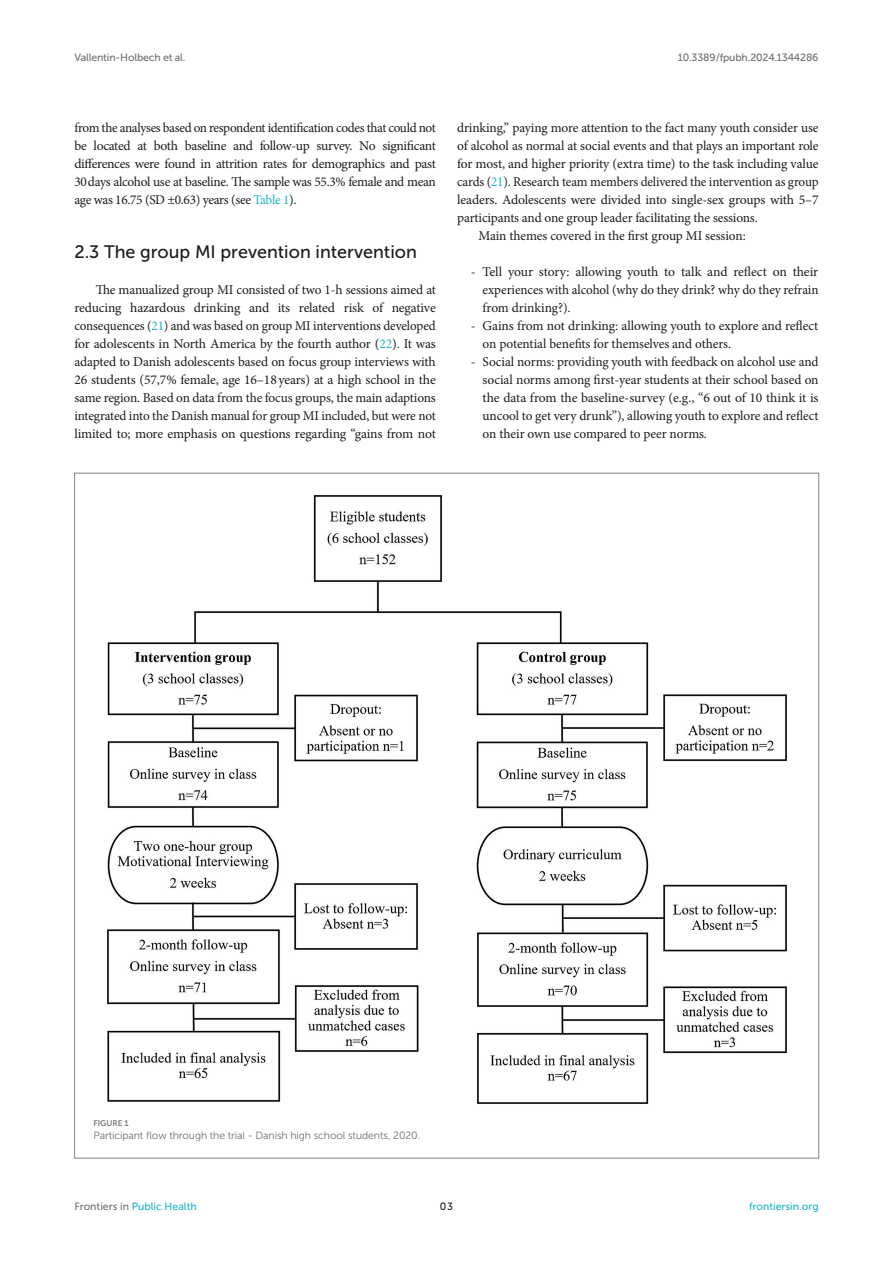
<style>
.page{position:relative;width:893px;height:1263px;background:#fff}
.page>*{position:absolute;margin:0;border:0;box-sizing:border-box;transform-origin:0 0}
.HEAD_2{font:18px "Museo Sans 500";color:#1b1c1b}
.TEXT_FLUSH{font:13.5px/18px "Minion Pro";letter-spacing:-.02em;color:#1b1c1b;text-align:justify}
.BL_BLW{font:13.5px/18px "Minion Pro";letter-spacing:-.01em;color:#1b1c1b;text-align:justify}
.BL_ABW{font:13.5px/18px "Minion Pro";letter-spacing:-.005em;color:#1b1c1b;text-align:justify}
.BL_MID{font:13.5px/18px "Minion Pro";letter-spacing:-.005em;color:#1b1c1b}
.TEXT{font:13.5px "Minion Pro";letter-spacing:-.005em;color:#1b1c1b}
.FIG_LEG{font:10.5px "Museo Sans 300";letter-spacing:-.01em;color:#706f70}
.t1{font:10.5px "Museo Sans 500";letter-spacing:-.015em;color:#706f70}
.t2{font:10.5px "Museo Sans 500";color:#1db5c3}
.t3{font:10.5px "Museo Sans 500";color:#1b1c1b}
.FIG_HD{font:8.25px "Museo Sans 700";letter-spacing:-.01em;color:#7e7f7f}
.s1{color:#1db5c3}
.s2{color:#706f70}
</style>
<div class="page">
<img style="left:107px;top:495px;width:680px;height:609px">
<p class="t1" style="left:74px;top:51px;width:112px">Vallentin-Holbech et al.</p>
<p class="t1" style="left:678px;top:51px;width:142px">10.3389/fpubh.2024.1344286</p>
<p class="TEXT_FLUSH" style="left:74px;top:119px;width:363px">from the analyses based on respondent identification codes that could not be located at both baseline and follow-up survey. No significant differences were found in attrition rates for demographics and past 30days alcohol use at baseline. The sample was 55.3% female and mean age was 16.75 (SD ±0.63) years (see <span class="s1">Table 1</span>).</p>
<p class="HEAD_2" style="left:74px;top:242px;width:344px">2.3 The group MI prevention intervention</p>
<p class="TEXT_FLUSH" style="left:74px;top:281px;width:363px;text-indent:21px">The manualized group MI consisted of two 1-h sessions aimed at reducing hazardous drinking and its related risk of negative consequences (<span class="s1">21</span>) and was based on group MI interventions developed for adolescents in North America by the fourth author (<span class="s1">22</span>). It was adapted to Danish adolescents based on focus group interviews with 26 students (57,7% female, age 16–18years) at a high school in the same region. Based on data from the focus groups, the main adaptions integrated into the Danish manual for group MI included, but were not limited to; more emphasis on questions regarding “gains from not</p>
<p class="TEXT_FLUSH" style="left:457px;top:119px;width:363px">drinking,” paying more attention to the fact many youth consider use of alcohol as normal at social events and that plays an important role for most, and higher priority (extra time) to the task including value cards (<span class="s1">21</span>). Research team members delivered the intervention as group leaders. Adolescents were divided into single-sex groups with 5–7 participants and one group leader facilitating the sessions.</p>
<p class="TEXT" style="left:478px;top:227px;width:269px">Main themes covered in the first group MI session:</p>
<p class="BL_ABW" style="left:483px;top:263px;width:337px;text-indent:-12px">- Tell your story: allowing youth to talk and reflect on their experiences with alcohol (why do they drink? why do they refrain from drinking?).</p>
<p class="BL_MID" style="left:483px;top:317px;width:337px;text-indent:-12px">- Gains from not drinking: allowing youth to explore and reflect on potential benefits for themselves and others.</p>
<p class="BL_BLW" style="left:483px;top:353px;width:337px;text-indent:-12px">- Social norms: providing youth with feedback on alcohol use and social norms among first-year students at their school based on the data from the baseline-survey (e.g., “6 out of 10 think it is uncool to get very drunk”), allowing youth to explore and reflect on their own use compared to peer norms.</p>
<p class="FIG_HD" style="left:94px;top:1118px;width:37px">FIGURE 1</p>
<p class="FIG_LEG" style="left:94px;top:1130px;width:328px">Participant flow through the trial - Danish high school students, 2020.</p>
<p class="t2" style="left:74px;top:1200px;width:124px"><span class="s2">Frontiers in</span> Public Health</p>
<p class="t3" style="left:440px;top:1200px;width:15px">03</p>
<p class="t2" style="left:749px;top:1200px;width:71px">frontiersin.org</p>
</div>
